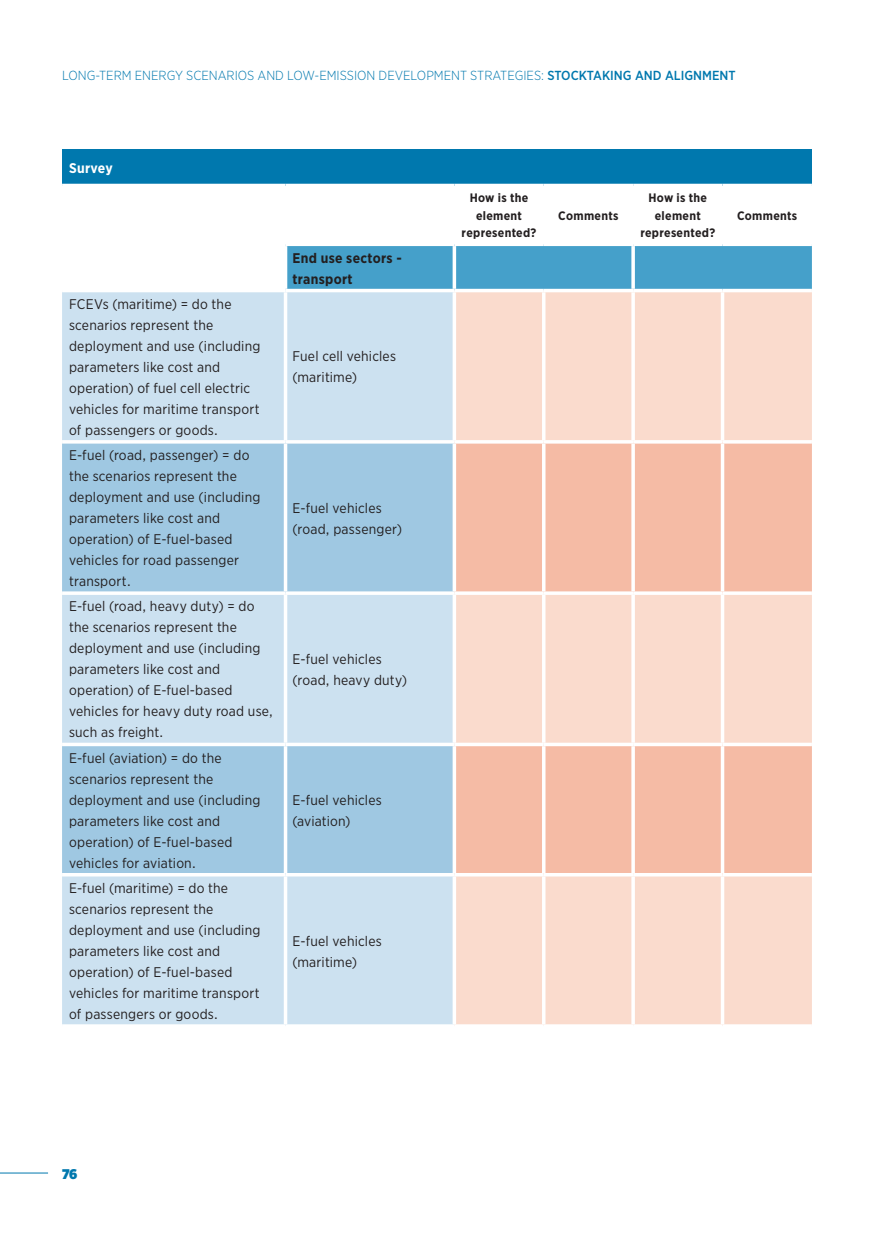
<style>
.page{position:relative;width:874px;height:1241px;background:#fff}
.page>*{position:absolute;margin:0;border:0;box-sizing:border-box;transform-origin:0 0}
.Tables_Text{font:14px/21px "Gotham Narrow";letter-spacing:.015em;color:#231f20}
.Tables_Text-2{font:700 14px/21px "Gotham Narrow";letter-spacing:.02em;color:#231f20}
.Tables_Head_W{font:700 14px "Gotham Narrow";letter-spacing:.02em;color:#fff}
.t1{font:900 14px "Gotham Narrow";color:#0078ae}
.t2{font:300 13.12px "Gotham Narrow";color:#0078ae}
.Tables_Text-3{font:700 12.25px/17.5px "Gotham Narrow";letter-spacing:.025em;color:#231f20;text-align:center}
.s1{font-weight:500}
</style>
<div class="page">
<hr style="left:0;top:1172px;width:48px;height:1px;background:#0078ae">
<div style="left:62px;top:149px;width:749px;height:36px;background:#0078ae"></div>
<div style="left:287px;top:246px;width:524px;height:43px;background:#45a0ca"></div>
<div style="left:62px;top:292px;width:390px;height:732px;background:#cce1f0"></div>
<div style="left:456px;top:292px;width:355px;height:732px;background:#fadbcd"></div>
<svg style="left:62px;top:443px;width:390px;height:429px;background:#aed0e6"></svg>
<svg style="left:456px;top:443px;width:355px;height:429px;background:#f6c6b3"></svg>
<svg style="left:62px;top:591px;width:223px;height:4px"></svg>
<svg style="left:62px;top:872px;width:223px;height:4px"></svg>
<hr style="left:62px;top:184px;width:223px;height:3px;background:#fff">
<hr style="left:285px;top:184px;width:169px;height:3px;background:#fff">
<svg style="left:283px;top:595px;width:4px;height:147px"></svg>
<svg style="left:283px;top:876px;width:4px;height:148px"></svg>
<svg style="left:283px;top:292px;width:4px;height:148px"></svg>
<svg style="left:452px;top:292px;width:4px;height:148px"></svg>
<svg style="left:541px;top:292px;width:4px;height:148px"></svg>
<hr style="left:631px;top:292px;width:3px;height:148px;background:#fff">
<svg style="left:720px;top:292px;width:4px;height:148px"></svg>
<hr style="left:285px;top:440px;width:169px;height:3px;background:#fff">
<svg style="left:283px;top:443px;width:4px;height:148px"></svg>
<svg style="left:285px;top:591px;width:169px;height:4px"></svg>
<svg style="left:285px;top:742px;width:169px;height:4px"></svg>
<svg style="left:283px;top:746px;width:4px;height:126px"></svg>
<svg style="left:285px;top:872px;width:168px;height:4px"></svg>
<hr style="left:454px;top:440px;width:89px;height:3px;background:#fff">
<svg style="left:452px;top:443px;width:4px;height:148px"></svg>
<hr style="left:543px;top:440px;width:89px;height:3px;background:#fff">
<svg style="left:454px;top:591px;width:89px;height:4px"></svg>
<svg style="left:543px;top:591px;width:89px;height:4px"></svg>
<svg style="left:454px;top:742px;width:89px;height:4px"></svg>
<svg style="left:452px;top:746px;width:4px;height:126px"></svg>
<svg style="left:543px;top:742px;width:89px;height:4px"></svg>
<svg style="left:454px;top:872px;width:89px;height:4px"></svg>
<svg style="left:543px;top:872px;width:89px;height:4px"></svg>
<svg style="left:541px;top:443px;width:4px;height:148px"></svg>
<hr style="left:632px;top:440px;width:90px;height:3px;background:#fff">
<hr style="left:631px;top:443px;width:3px;height:148px;background:#fff">
<svg style="left:632px;top:591px;width:90px;height:4px"></svg>
<svg style="left:541px;top:746px;width:4px;height:126px"></svg>
<svg style="left:632px;top:742px;width:90px;height:4px"></svg>
<hr style="left:631px;top:746px;width:3px;height:126px;background:#fff">
<svg style="left:632px;top:872px;width:90px;height:4px"></svg>
<hr style="left:722px;top:440px;width:89px;height:3px;background:#fff">
<svg style="left:720px;top:443px;width:4px;height:148px"></svg>
<svg style="left:722px;top:591px;width:89px;height:4px"></svg>
<svg style="left:722px;top:742px;width:89px;height:4px"></svg>
<svg style="left:720px;top:746px;width:4px;height:126px"></svg>
<svg style="left:722px;top:872px;width:89px;height:4px"></svg>
<hr style="left:632px;top:184px;width:90px;height:3px;background:#fff">
<hr style="left:722px;top:184px;width:89px;height:3px;background:#fff">
<hr style="left:454px;top:184px;width:89px;height:3px;background:#fff">
<hr style="left:543px;top:184px;width:89px;height:3px;background:#fff">
<svg style="left:452px;top:246px;width:4px;height:43px"></svg>
<hr style="left:62px;top:440px;width:223px;height:3px;background:#fff">
<svg style="left:452px;top:595px;width:1px;height:147px"></svg>
<svg style="left:541px;top:595px;width:4px;height:147px"></svg>
<hr style="left:631px;top:595px;width:3px;height:147px;background:#fff">
<svg style="left:720px;top:595px;width:4px;height:147px"></svg>
<svg style="left:62px;top:742px;width:223px;height:4px"></svg>
<svg style="left:452px;top:876px;width:4px;height:148px"></svg>
<svg style="left:541px;top:876px;width:4px;height:148px"></svg>
<hr style="left:631px;top:876px;width:3px;height:148px;background:#fff">
<svg style="left:720px;top:876px;width:4px;height:148px"></svg>
<hr style="left:631px;top:246px;width:3px;height:43px;background:#fff">
<p class="t2" style="left:62px;top:67px;width:674px">LONG-TERM ENERGY SCENARIOS AND LOW-EMISSION DEVELOPMENT STRATEGIES: <span class="s1">STOCKTAKING AND ALIGNMENT</span></p>
<p class="Tables_Head_W" style="left:69px;top:159px;width:45px">Survey</p>
<p class="Tables_Text" style="left:69px;top:293px;width:193px">FCEVs (maritime) = do the scenarios represent the deployment and use (including parameters like cost and operation) of fuel cell electric vehicles for maritime transport of passengers or goods.</p>
<p class="Tables_Text" style="left:69px;top:444px;width:193px">E-fuel (road, passenger) = do the scenarios represent the deployment and use (including parameters like cost and operation) of E-fuel-based vehicles for road passenger transport.</p>
<p class="Tables_Text" style="left:69px;top:595px;width:205px">E-fuel (road, heavy duty) = do the scenarios represent the deployment and use (including parameters like cost and operation) of E-fuel-based vehicles for heavy duty road use, such as freight.</p>
<p class="Tables_Text" style="left:69px;top:746px;width:193px">E-fuel (aviation) = do the scenarios represent the deployment and use (including parameters like cost and operation) of E-fuel-based vehicles for aviation.</p>
<p class="Tables_Text" style="left:69px;top:877px;width:193px">E-fuel (maritime) = do the scenarios represent the deployment and use (including parameters like cost and operation) of E-fuel-based vehicles for maritime transport of passengers or goods.</p>
<p class="Tables_Text-2" style="left:292px;top:247px;width:111px">End use sectors - transport</p>
<p class="Tables_Text" style="left:292px;top:345px;width:105px">Fuel cell vehicles (maritime)</p>
<p class="Tables_Text" style="left:292px;top:497px;width:111px">E-fuel vehicles (road, passenger)</p>
<p class="Tables_Text" style="left:292px;top:648px;width:116px">E-fuel vehicles (road, heavy duty)</p>
<p class="Tables_Text" style="left:292px;top:788px;width:91px">E-fuel vehicles (aviation)</p>
<p class="Tables_Text" style="left:292px;top:929px;width:91px">E-fuel vehicles (maritime)</p>
<p class="Tables_Text-3" style="left:461px;top:189px;width:76px">How is the element represented?</p>
<p class="Tables_Text-3" style="left:558px;top:206px;width:62px">Comments</p>
<p class="Tables_Text-3" style="left:640px;top:189px;width:76px">How is the element represented?</p>
<p class="Tables_Text-3" style="left:736px;top:206px;width:62px">Comments</p>
<p class="t1" style="left:62px;top:1163px;width:17px">76</p>
</div>
